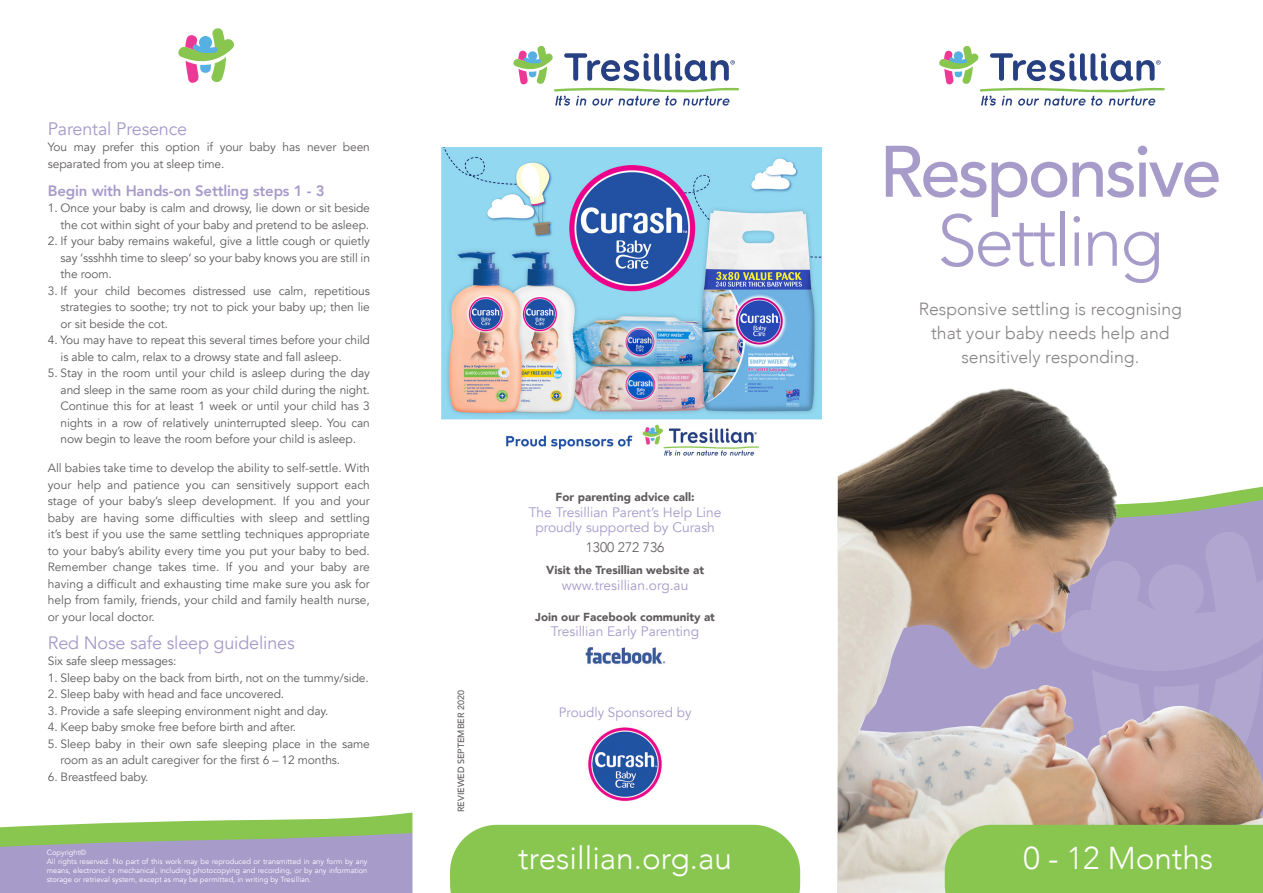
<style>
.page{position:relative;width:1263px;height:893px;background:#fff}
.page>*{position:absolute;margin:0;border:0;box-sizing:border-box;transform-origin:0 0}
.t1{font:500 72px "Avenir";letter-spacing:-.04em;color:#a79bca}
.t2{font:300 72px "Avenir";letter-spacing:-.04em;color:#a79bca}
.t3{font:300 31.5px "Avenir";color:#fff}
._2015_Subheading{font:18px "Avenir";letter-spacing:-.01em;color:#a79bca}
._2015_text{font:300 17.55px "Avenir";color:#888485}
._2015_Subheading-2{font:800 15px "Avenir";letter-spacing:-.01em;color:#a79bca}
._2015_text-2{font:13.8px "Avenir";color:#a79bca}
._2015_text-3{font:300 13.8px "Avenir";color:#5f5b5d}
._2015_text-4{font:13.5px "Avenir";color:#a79bca}
._2015_Bullet_Text{font:12px/16.5px "Avenir";letter-spacing:-.01em;color:#5f5b5d;text-align:justify}
._2015_text-5{font:12px/16.5px "Avenir";color:#5f5b5d;text-align:justify}
._2015_text_no_indent{font:12px/16.5px "Avenir";letter-spacing:-.01em;color:#5f5b5d}
._2015_text-6{font:900 11.7px "Avenir";color:#5f5b5d}
._2015_Bullet_Text-2{font:500 9px "Avenir";color:#5f5b5d}
._2015_text-7{font:7.5px/9px "Avenir";color:#fff;text-align:justify}
</style>
<div class="page">
<svg style="left:56px;top:812px;width:356px;height:13px"></svg>
<svg style="left:939px;top:46px;width:226px;height:60px"></svg>
<svg style="left:0;top:825px;width:838px;height:68px;background:#a1bb91"></svg>
<svg style="left:513px;top:45px;width:226px;height:61px"></svg>
<svg style="left:178px;top:28px;width:56px;height:55px"></svg>
<img style="left:838px;top:388px;width:425px;height:505px">
<div style="left:945px;top:825px;width:318px;height:68px;background:#89c650"></div>
<img style="left:441px;top:148px;width:380px;height:308px">
<img style="left:588px;top:727px;width:74px;height:75px">
<img style="left:585px;top:647px;width:81px;height:17px">
<p class="_2015_Subheading" style="left:48px;top:118px;width:141px">Parental Presence</p>
<p class="_2015_text_no_indent" style="left:48px;top:139px;width:324px">You may prefer this option if your baby has never been separated from you at sleep time.</p>
<p class="_2015_Subheading-2" style="left:48px;top:179px;width:278px">Begin with Hands-on Settling steps 1 - 3</p>
<p class="_2015_Bullet_Text" style="left:48px;top:200px;width:324px;text-align:right">1. Once your baby is calm and drowsy, lie down or sit beside the cot within sight of your baby and pretend to be asleep.</p>
<p class="_2015_Bullet_Text" style="left:61px;top:233px;width:311px;text-indent:-13px">2. If your baby remains wakeful, give a little cough or quietly say ‘ssshhh time to sleep’ so your baby knows you are still in the room.</p>
<p class="_2015_Bullet_Text" style="left:61px;top:282px;width:311px;text-indent:-13px">3. If your child becomes distressed use calm, repetitious strategies to soothe; try not to pick your baby up; then lie or sit beside the cot.</p>
<p class="_2015_Bullet_Text" style="left:61px;top:332px;width:311px;text-indent:-13px">4. You may have to repeat this several times before your child is able to calm, relax to a drowsy state and fall asleep.</p>
<p class="_2015_Bullet_Text" style="left:61px;top:365px;width:311px;text-indent:-13px">5. Stay in the room until your child is asleep during the day and sleep in the same room as your child during the night.<br>Continue this for at least 1 week or until your child has 3 nights in a row of relatively uninterrupted sleep. You can now begin to leave the room before your child is asleep.</p>
<p class="_2015_text-5" style="left:48px;top:460px;width:324px">All babies take time to develop the ability to self-settle. With your help and patience you can sensitively support each stage of your baby’s sleep development. If you and your baby are having some difficulties with sleep and settling it’s best if you use the same settling techniques appropriate to your baby’s ability every time you put your baby to bed.<br>Remember change takes time. If you and your baby are having a difficult and exhausting time make sure you ask for help from family, friends, your child and family health nurse, or your local doctor.</p>
<p class="_2015_Subheading" style="left:48px;top:632px;width:248px">Red Nose safe sleep guidelines</p>
<p class="_2015_text_no_indent" style="left:48px;top:653px;width:130px">Six safe sleep messages:</p>
<p class="_2015_Bullet_Text" style="left:48px;top:670px;width:322px">1. Sleep baby on the back from birth, not on the tummy/side.</p>
<p class="_2015_Bullet_Text" style="left:48px;top:686px;width:238px">2. Sleep baby with head and face uncovered.</p>
<p class="_2015_Bullet_Text" style="left:48px;top:703px;width:282px">3. Provide a safe sleeping environment night and day.</p>
<p class="_2015_Bullet_Text" style="left:48px;top:719px;width:250px">4. Keep baby smoke free before birth and after.</p>
<p class="_2015_Bullet_Text" style="left:61px;top:736px;width:311px;text-indent:-13px">5. Sleep baby in their own safe sleeping place in the same room as an adult caregiver for the first 6 – 12 months.</p>
<p class="_2015_Bullet_Text" style="left:48px;top:769px;width:102px">6. Breastfeed baby.</p>
<p class="_2015_text-7" style="left:47px;top:848px;width:41px">Copyright©</p>
<p class="_2015_text-7" style="left:47px;top:857px;width:322px">All rights reserved. No part of this work may be reproduced or transmitted in any form by any means, electronic or mechanical, including photocopying and recording, or by any information storage or retrieval system, except as may be permitted, in writing by Tresillian.</p>
<p class="_2015_Bullet_Text-2" style="left:453px;top:812px;width:123px;rotate:-90deg">REVIEWED SEPTEMBER 2020</p>
<p class="_2015_text-6" style="left:556px;top:487px;width:140px">For parenting advice call:</p>
<p class="_2015_text-2" style="left:529px;top:504px;width:194px">The Tresillian Parent’s Help Line</p>
<p class="_2015_text-2" style="left:535px;top:519px;width:181px">proudly supported by Curash</p>
<p class="_2015_text-3" style="left:586px;top:540px;width:80px">1300 272 736</p>
<p class="_2015_text-6" style="left:546px;top:560px;width:160px">Visit the Tresillian website at</p>
<p class="_2015_text-2" style="left:562px;top:577px;width:128px">www.tresillian.org.au</p>
<p class="_2015_text-6" style="left:535px;top:606px;width:181px">Join our Facebook community at</p>
<p class="_2015_text-2" style="left:551px;top:623px;width:150px">Tresillian Early Parenting</p>
<p class="_2015_text-4" style="left:559px;top:704px;width:134px">Proudly Sponsored by</p>
<p class="t3" style="left:518px;top:840px;width:215px">tresillian.org.au</p>
<p class="t1" style="left:879px;top:109px;width:344px">Responsive</p>
<p class="t2" style="left:937px;top:198px;width:228px">Settling</p>
<p class="_2015_text" style="left:919px;top:299px;width:265px">Responsive settling is recognising</p>
<p class="_2015_text" style="left:931px;top:323px;width:240px">that your baby needs help and</p>
<p class="_2015_text" style="left:961px;top:346px;width:179px">sensitively responding.</p>
<p class="t3" style="left:1023px;top:840px;width:191px">0 - 12 Months</p>
</div>
